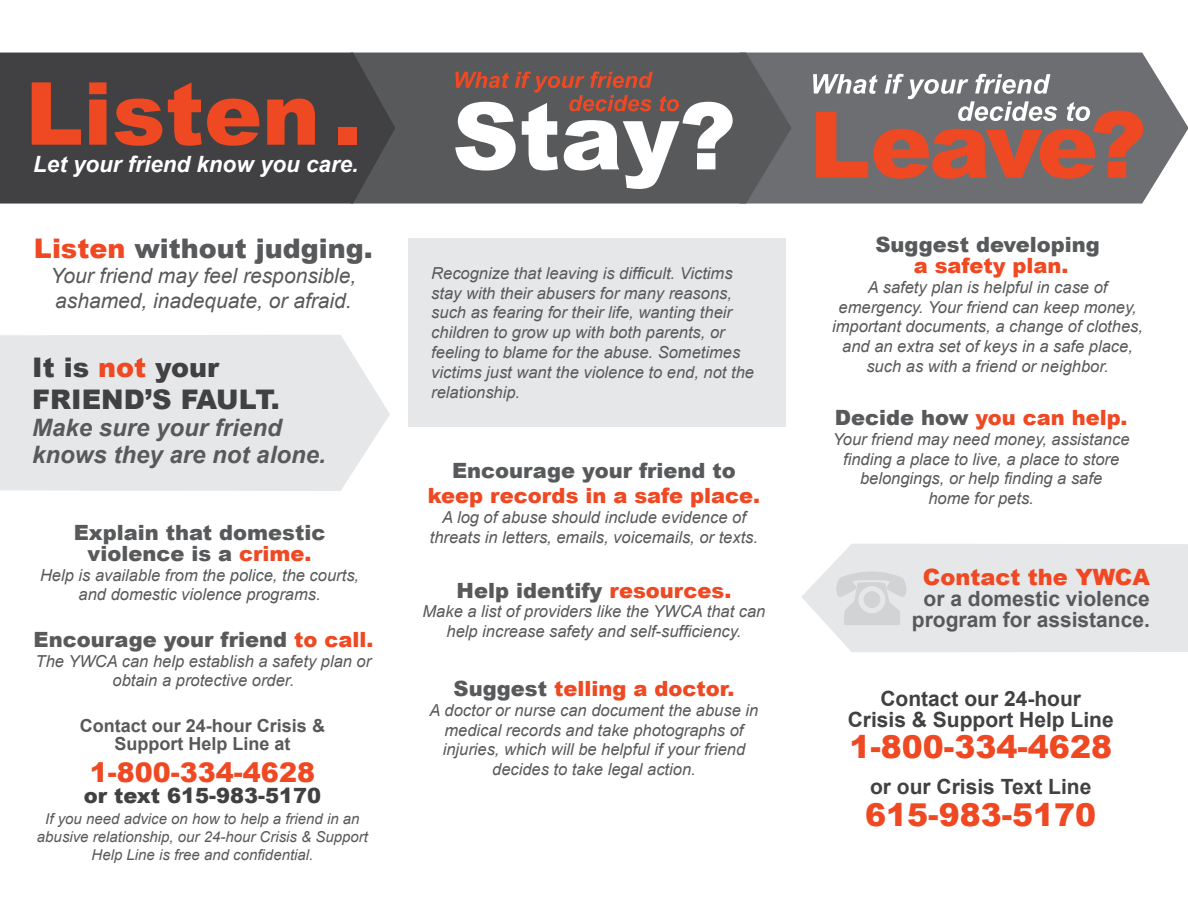
<style>
.page{position:relative;width:1188px;height:918px;background:#fff}
.page>*{position:absolute;margin:0;border:0;box-sizing:border-box;transform-origin:0 0}
.t1{font:900 31.5px "Arial";color:#ef4923}
.t2{font:900 27px/32.4px "Arial";color:#414042}
.t3{font:900 27px "Arial";color:#58595b}
.t4{font:900 27px "Arial";color:#ef4923}
.t5{font:italic 700 24px/27px "Arial";color:#58595b}
.t6{font:900 22.5px "Arial";color:#ef4923}
.t7{font:italic 700 22.35px "Arial";color:#fff}
.t8{font:900 21px/21px "Arial";color:#58595b;text-align:center}
.t9{font:900 21px "Arial";color:#ef4923}
.t10{font:700 21px/21px "Arial";color:#414042;text-align:center}
.t11{font:italic 21px/25.2px "Arial";color:#58595b}
.t12{font:700 21px/21px "Arial";color:#58595b;text-align:center}
.t13{font:900 21px "Arial";color:#414042}
.t14{font:700 18px/18px "Arial";color:#58595b;text-align:center}
.t15{font:italic 16.5px/19.8px "Arial";color:#58595b;text-align:center}
.t16{font:italic 15px/18px "Arial";color:#58595b;text-align:center}
.s1{color:#ef4923}
.s2{color:#58595b}
</style>
<div class="page">
<svg style="left:792px;top:53px;width:396px;height:151px;background:#7f8083"></svg>
<svg style="left:395px;top:53px;width:397px;height:151px;background:#5b5c5e"></svg>
<svg style="left:0;top:53px;width:395px;height:151px;background:#434244"></svg>
<div style="left:408px;top:238px;width:378px;height:188px;background:#e6e7e8"></div>
<div style="left:0;top:335px;width:390px;height:156px;background:#e6e7e8"></div>
<svg style="left:32px;top:82px;width:49px;height:63px;background:#9d4431"></svg>
<svg style="left:89px;top:82px;width:17px;height:63px"></svg>
<svg style="left:114px;top:99px;width:48px;height:47px;background:#b3452d"></svg>
<svg style="left:168px;top:82px;width:91px;height:64px;background:#994432"></svg>
<svg style="left:267px;top:99px;width:48px;height:46px;background:#c6462a"></svg>
<div style="left:339px;top:127px;width:18px;height:18px;background:#ef4923"></div>
<svg style="left:455px;top:71px;width:278px;height:118px"></svg>
<svg style="left:802px;top:544px;width:386px;height:108px;background:#e6e7e8"></svg>
<svg style="left:813px;top:74px;width:330px;height:105px;background:#a06e65"></svg>
<h3 class="t7" style="left:33px;top:150px;width:327px">Let your friend know you care.</h3>
<h2 class="t3" style="left:34px;top:229px;width:340px"><span class="s1">Listen</span> without judging.</h2>
<p class="t11" style="left:51px;top:263px;width:307px">Your friend may feel responsible, ashamed, inadequate, or afraid.</p>
<h2 class="t2" style="left:32px;top:350px;width:249px">It is <span class="s1">not</span> your<br>FRIEND’S FAULT.</h2>
<h3 class="t5" style="left:32px;top:415px;width:295px">Make sure your friend knows they are not alone.</h3>
<p class="t8" style="left:74px;top:521px;width:253px">Explain that domestic violence is a <span class="s1">crime.</span></p>
<p class="t15" style="left:40px;top:565px;width:321px">Help is available from the police, the courts, and domestic violence programs.</p>
<p class="t8" style="left:34px;top:628px;width:341px">Encourage your friend <span class="s1">to call.</span></p>
<p class="t15" style="left:36px;top:651px;width:337px">The YWCA can help establish a safety plan or obtain a protective order.</p>
<p class="t14" style="left:80px;top:717px;width:247px">Contact our 24-hour Crisis &amp;<br>Support Help Line at</p>
<h2 class="t4" style="left:90px;top:753px;width:227px">1-800-334-4628</h2>
<p class="t13" style="left:84px;top:780px;width:239px">or text 615-983-5170</p>
<p class="t16" style="left:37px;top:810px;width:332px">If you need advice on how to help a friend in an abusive relationship, our 24-hour Crisis &amp; Support<br>Help Line is free and confidential.</p>
<p class="t15" style="left:431px;top:263px;width:324px;text-align:left">Recognize that leaving is difficult. Victims stay with their abusers for many reasons, such as fearing for their life, wanting their children to grow up with both parents, or feeling to blame for the abuse. Sometimes victims just want the violence to end, not the relationship.</p>
<p class="t8" style="left:452px;top:459px;width:285px">Encourage your friend to</p>
<p class="t9" style="left:428px;top:480px;width:334px">keep records in a safe place.</p>
<p class="t15" style="left:430px;top:507px;width:330px">A log of abuse should include evidence of threats in letters, emails, voicemails, or texts.</p>
<p class="t8" style="left:457px;top:579px;width:276px">Help identify <span class="s1">resources.</span></p>
<p class="t15" style="left:423px;top:602px;width:344px">Make a list of providers like the YWCA that can help increase safety and self-sufficiency.</p>
<p class="t9" style="left:454px;top:673px;width:282px"><span class="s2">Suggest</span> telling a doctor.</p>
<p class="t15" style="left:430px;top:700px;width:330px">A doctor or nurse can document the abuse in medical records and take photographs of injuries, which will be helpful if your friend decides to take legal action.</p>
<p class="t8" style="left:875px;top:233px;width:226px">Suggest developing</p>
<p class="t9" style="left:914px;top:250px;width:156px">a safety plan.</p>
<p class="t15" style="left:832px;top:277px;width:312px">A safety plan is helpful in case of emergency. Your friend can keep money, important documents, a change of clothes, and an extra set of keys in a safe place, such as with a friend or neighbor.</p>
<p class="t9" style="left:835px;top:402px;width:294px"><span class="s2">Decide how</span> you can help.</p>
<p class="t15" style="left:833px;top:429px;width:298px">Your friend may need money, assistance finding a place to live, a place to store belongings, or help finding a safe<br>home for pets.</p>
<h3 class="t6" style="left:923px;top:561px;width:229px">Contact the YWCA</h3>
<p class="t12" style="left:912px;top:589px;width:240px">or a domestic violence program for assistance.</p>
<p class="t10" style="left:848px;top:688px;width:268px">Contact our 24-hour<br>Crisis &amp; Support Help Line</p>
<h1 class="t1" style="left:849px;top:724px;width:264px">1-800-334-4628</h1>
<p class="t10" style="left:870px;top:776px;width:223px">or our Crisis Text Line</p>
<h1 class="t1" style="left:865px;top:791px;width:233px">615-983-5170</h1>
</div>
